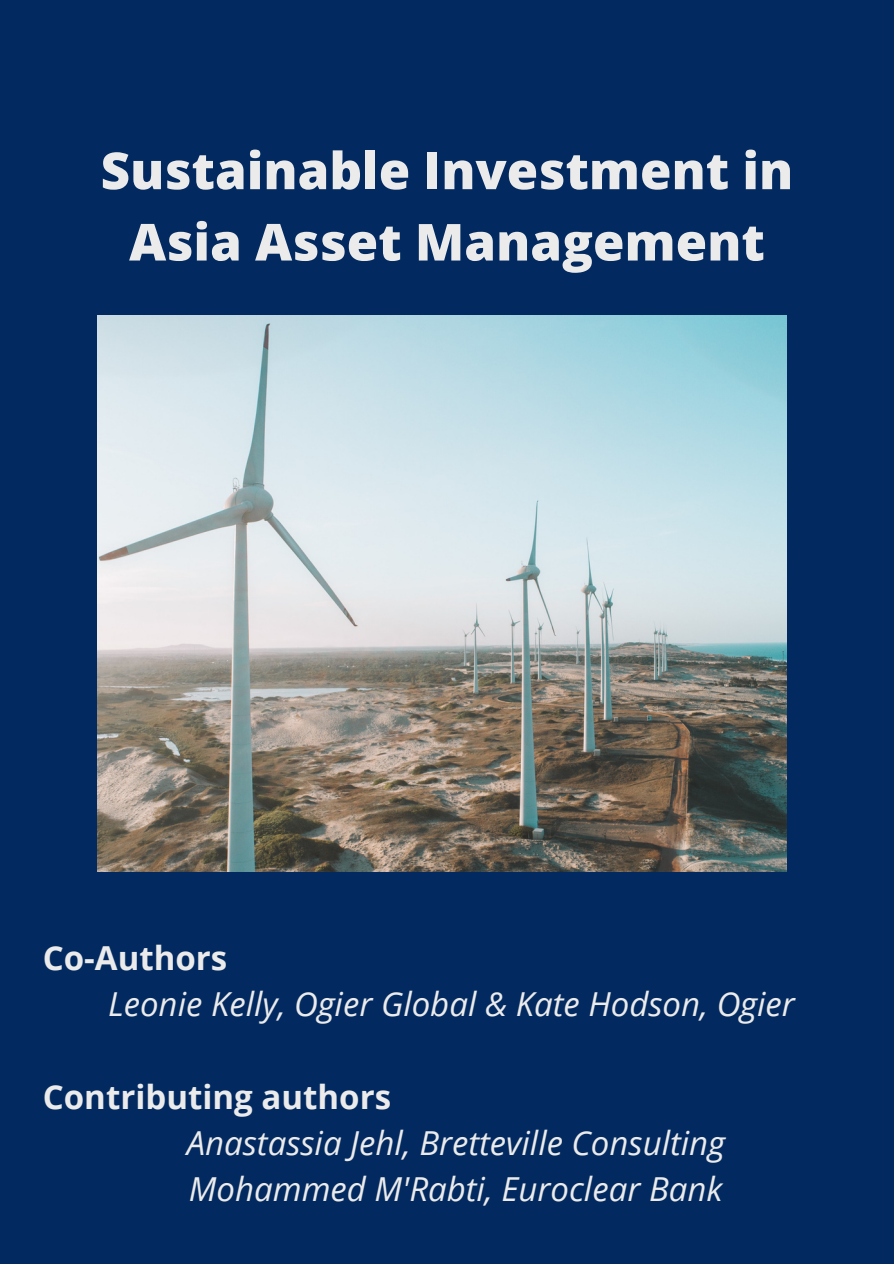
<style>
.page{position:relative;width:894px;height:1264px;background:#fff}
.page>*{position:absolute;margin:0;border:0;box-sizing:border-box;transform-origin:0 0}
.t1{font:800 51px/71.2px "Open Sans";color:#ebebeb;text-align:center}
.t2{font:italic 33px/46.2px "Open Sans";color:#ebebeb}
.t3{font:700 33px "Open Sans";color:#ebebeb}
</style>
<div class="page">
<div style="left:0;top:0;width:893px;height:1263px;background:#022a60"></div>
<img style="left:98px;top:316px;width:688px;height:555px">
<h1 class="t1" style="left:101px;top:134px;width:693px">Sustainable Investment in<br>Asia Asset Management</h1>
<p class="t3" style="left:43px;top:934px;width:186px">Co-Authors</p>
<p class="t2" style="left:108px;top:980px;width:688px">Leonie Kelly, Ogier Global &amp; Kate Hodson, Ogier</p>
<p class="t3" style="left:43px;top:1073px;width:350px">Contributing authors</p>
<p class="t2" style="left:187px;top:1118px;width:539px">Anastassia Jehl, Bretteville Consulting<br>Mohammed M'Rabti, Euroclear Bank</p>
</div>
